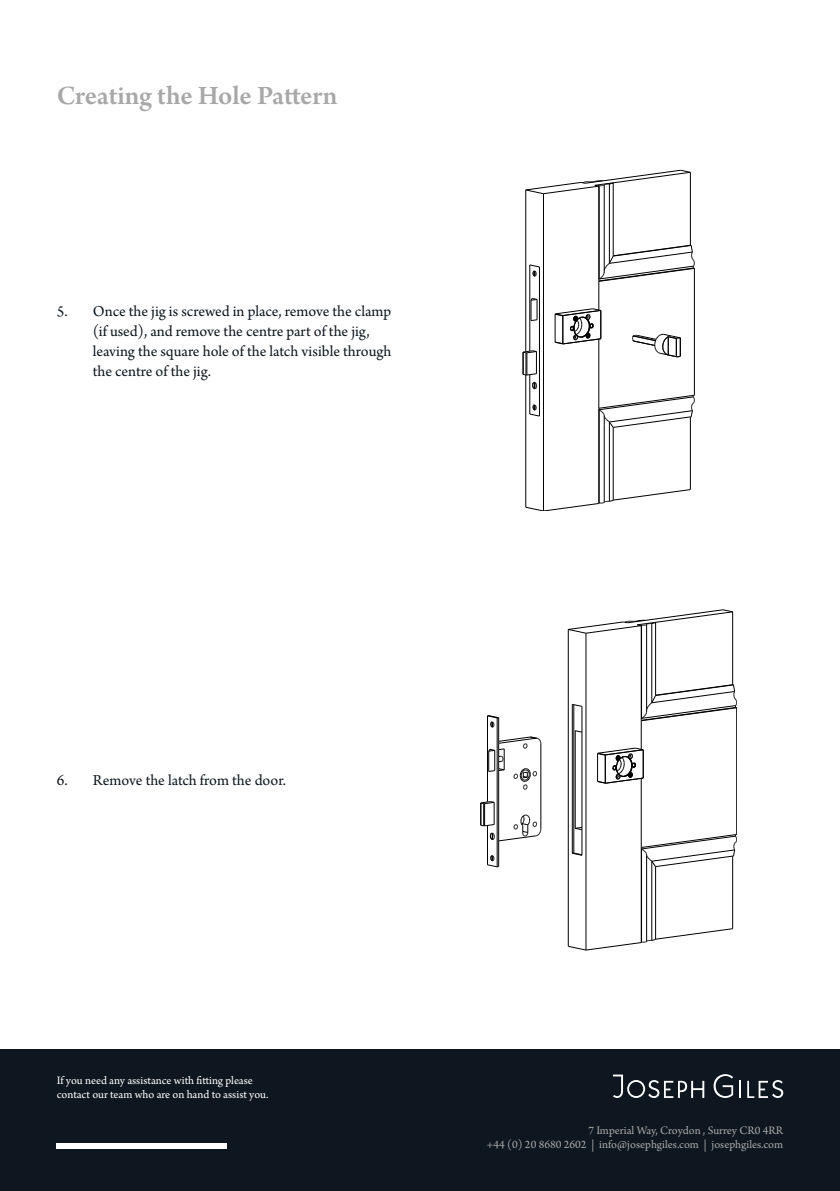
<style>
.page{position:relative;width:840px;height:1191px;background:#fff}
.page>*{position:absolute;margin:0;border:0;box-sizing:border-box;transform-origin:0 0}
.t1{font:600 28px "Arno Pro";letter-spacing:-.005em;color:#a8a8a8}
.t2{font:16px/20px "Arno Pro";color:#0e171f}
.t3{font:12px/14px "Arno Pro";color:#a8a8a8;text-align:right}
.t4{font:12px/14px "Arno Pro";letter-spacing:-.005em;color:#fff}
</style>
<div class="page">
<hr style="left:574px;top:730px;width:1px;height:98px;background:#000">
<hr style="left:573px;top:704px;width:1px;height:149px;background:#000">
<hr style="left:571px;top:704px;width:1px;height:149px;background:#000">
<hr style="left:640px;top:778px;width:1px;height:69px;background:#000">
<hr style="left:736px;top:707px;width:1px;height:127px;background:#000">
<hr style="left:567px;top:629px;width:1px;height:317px;background:#000">
<hr style="left:585px;top:633px;width:1px;height:317px;background:#000">
<hr style="left:732px;top:612px;width:1px;height:72px;background:#000">
<hr style="left:732px;top:856px;width:1px;height:72px;background:#000">
<hr style="left:651px;top:861px;width:1px;height:79px;background:#000">
<hr style="left:651px;top:623px;width:1px;height:80px;background:#000">
<hr style="left:540px;top:744px;width:1px;height:85px;background:#000">
<hr style="left:487px;top:716px;width:1px;height:86px;background:#000">
<hr style="left:496px;top:718px;width:1px;height:149px;background:#000">
<svg style="left:567px;top:609px;width:165px;height:24px"></svg>
<hr style="left:640px;top:847px;width:1px;height:95px;background:#000">
<hr style="left:640px;top:625px;width:1px;height:95px;background:#000">
<svg style="left:567px;top:928px;width:165px;height:22px"></svg>
<hr style="left:655px;top:866px;width:1px;height:73px;background:#000">
<hr style="left:655px;top:622px;width:1px;height:73px;background:#000">
<hr style="left:646px;top:624px;width:1px;height:85px;background:#000">
<svg style="left:571px;top:827px;width:11px;height:28px"></svg>
<hr style="left:646px;top:855px;width:1px;height:86px;background:#000">
<svg style="left:640px;top:834px;width:96px;height:33px"></svg>
<hr style="left:581px;top:732px;width:1px;height:95px;background:#000">
<svg style="left:572px;top:704px;width:10px;height:28px"></svg>
<hr style="left:498px;top:770px;width:1px;height:71px;background:#000">
<svg style="left:480px;top:801px;width:61px;height:66px"></svg>
<svg style="left:597px;top:684px;width:139px;height:100px"></svg>
<svg style="left:487px;top:715px;width:54px;height:75px"></svg>
<hr style="left:529px;top:265px;width:1px;height:86px;background:#000">
<hr style="left:529px;top:374px;width:1px;height:40px;background:#000">
<hr style="left:539px;top:267px;width:1px;height:149px;background:#000">
<hr style="left:598px;top:339px;width:1px;height:69px;background:#000">
<hr style="left:693px;top:268px;width:1px;height:127px;background:#000">
<hr style="left:525px;top:375px;width:1px;height:132px;background:#000">
<hr style="left:525px;top:190px;width:1px;height:162px;background:#000">
<hr style="left:543px;top:194px;width:1px;height:316px;background:#000">
<hr style="left:689px;top:172px;width:1px;height:73px;background:#000">
<hr style="left:689px;top:417px;width:1px;height:72px;background:#000">
<hr style="left:608px;top:422px;width:1px;height:79px;background:#000">
<hr style="left:608px;top:184px;width:1px;height:79px;background:#000">
<svg style="left:525px;top:170px;width:165px;height:24px"></svg>
<hr style="left:598px;top:408px;width:1px;height:95px;background:#000">
<hr style="left:598px;top:186px;width:1px;height:95px;background:#000">
<hr style="left:612px;top:427px;width:1px;height:73px;background:#000">
<hr style="left:612px;top:183px;width:1px;height:73px;background:#000">
<hr style="left:603px;top:185px;width:1px;height:85px;background:#000">
<svg style="left:522px;top:350px;width:15px;height:26px"></svg>
<svg style="left:525px;top:489px;width:165px;height:21px"></svg>
<hr style="left:603px;top:425px;width:1px;height:73px;background:#000">
<svg style="left:598px;top:395px;width:96px;height:33px"></svg>
<svg style="left:529px;top:265px;width:10px;height:12px"></svg>
<svg style="left:529px;top:404px;width:10px;height:12px"></svg>
<svg style="left:532px;top:382px;width:5px;height:7px"></svg>
<svg style="left:554px;top:245px;width:140px;height:113px"></svg>
<svg style="left:530px;top:290px;width:9px;height:31px"></svg>
<div style="left:0;top:1049px;width:839px;height:142px;background:#0e171f"></div>
<svg style="left:713px;top:1074px;width:19px;height:24px"></svg>
<svg style="left:739px;top:1080px;width:1px;height:18px"></svg>
<svg style="left:747px;top:1080px;width:35px;height:18px"></svg>
<svg style="left:613px;top:1074px;width:91px;height:24px"></svg>
<div style="left:57px;top:1142px;width:170px;height:6px;background:#fff"></div>
<p class="t1" style="left:57px;top:79px;width:282px">Creating the Hole Pattern</p>
<p class="t2" style="left:93px;top:302px;width:300px;text-indent:-36px">5. Once the jig is screwed in place, remove the clamp (if used), and remove the centre part of the jig, leaving the square hole of the latch visible through the centre of the jig.</p>
<p class="t2" style="left:57px;top:771px;width:231px">6. Remove the latch from the door.</p>
<p class="t4" style="left:57px;top:1074px;width:213px">If you need any assistance with fitting please contact our team who are on hand to assist you.</p>
<p class="t3" style="left:486px;top:1124px;width:297px">7 Imperial Way, Croydon , Surrey CR0 4RR<br>+44 (0) 20 8680 2602 | info@josephgiles.com | josephgiles.com</p>
</div>
